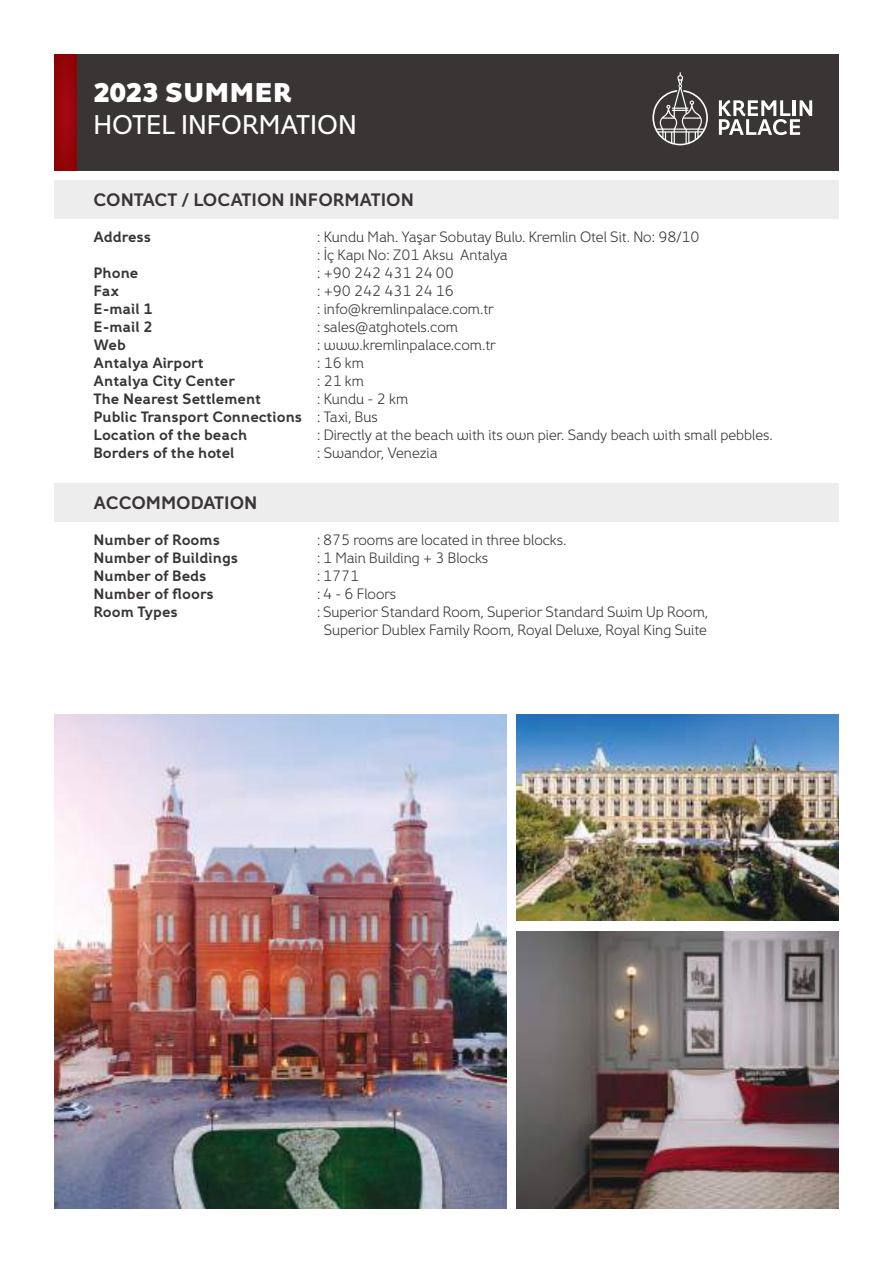
<style>
.page{position:relative;width:893px;height:1263px;background:#fff}
.page>*{position:absolute;margin:0;border:0;box-sizing:border-box;transform-origin:0 0}
.t1{font:27px "Fox Grotesque Pro";color:#fff}
.t2{font:800 27px "Fox Grotesque Pro";color:#fff}
.t3{font:700 18px "Fox Grotesque Pro";color:#393535}
.t4{font:15px/18px "Fox Grotesque Pro Lt";color:#393535}
.t5{font:700 15px/18px "Fox Grotesque Pro";color:#393535}
.s1{font-family:"Fox Grotesque Pro Lt";font-weight:400}
</style>
<div class="page">
<div style="left:54px;top:181px;width:785px;height:38px;background:#eeeded"></div>
<div style="left:54px;top:484px;width:785px;height:38px;background:#eeeded"></div>
<div style="left:77px;top:54px;width:762px;height:116px;background:#393535"></div>
<div style="left:54px;top:54px;width:23px;height:116px;background:#960509"></div>
<svg style="left:652px;top:72px;width:56px;height:73px"></svg>
<svg style="left:719px;top:100px;width:93px;height:35px"></svg>
<img style="left:54px;top:714px;width:452px;height:495px">
<img style="left:517px;top:714px;width:322px;height:207px">
<img style="left:517px;top:931px;width:322px;height:278px">
<h1 class="t2" style="left:94px;top:75px;width:200px">2023 SUMMER</h1>
<h1 class="t1" style="left:94px;top:108px;width:265px">HOTEL INFORMATION</h1>
<p class="t3" style="left:94px;top:189px;width:322px">CONTACT / LOCATION INFORMATION</p>
<p class="t5" style="left:94px;top:228px;width:59px">Address</p>
<p class="t4" style="left:317px;top:228px;width:384px">: Kundu Mah. Yaşar Sobutay Bulv. Kremlin Otel Sit. No: 98/10 : İç Kapı No: Z01 Aksu Antalya</p>
<p class="t5" style="left:94px;top:264px;width:46px">Phone</p>
<p class="t4" style="left:317px;top:264px;width:138px">: +90 242 431 24 00</p>
<p class="t5" style="left:94px;top:282px;width:27px">Fax</p>
<p class="t4" style="left:317px;top:282px;width:138px">: +90 242 431 24 16</p>
<p class="t5" style="left:94px;top:300px;width:60px">E-mail 1</p>
<p class="t4" style="left:317px;top:300px;width:178px">: info@kremlinpalace.com.tr</p>
<p class="t5" style="left:94px;top:318px;width:60px">E-mail 2</p>
<p class="t4" style="left:317px;top:318px;width:142px">: sales@atghotels.com</p>
<p class="t5" style="left:94px;top:336px;width:34px">Web</p>
<p class="t4" style="left:317px;top:336px;width:180px">: www.kremlinpalace.com.tr</p>
<p class="t5" style="left:94px;top:354px;width:112px">Antalya Airport</p>
<p class="t4" style="left:317px;top:354px;width:48px">: 16 km</p>
<p class="t5" style="left:94px;top:372px;width:143px">Antalya City Center</p>
<p class="t4" style="left:317px;top:372px;width:48px">: 21 km</p>
<p class="t5" style="left:94px;top:390px;width:169px">The Nearest Settlement</p>
<p class="t4" style="left:317px;top:390px;width:93px">: Kundu - 2 km</p>
<p class="t5" style="left:94px;top:408px;width:286px">Public Transport Connections <span class="s1">: Taxi, Bus<br></span>Location of the beach</p>
<p class="t4" style="left:317px;top:426px;width:457px">: Directly at the beach with its own pier. Sandy beach with small pebbles.</p>
<p class="t5" style="left:94px;top:444px;width:142px">Borders of the hotel</p>
<p class="t4" style="left:317px;top:444px;width:122px">: Swandor, Venezia</p>
<p class="t3" style="left:94px;top:492px;width:165px">ACCOMMODATION</p>
<p class="t5" style="left:94px;top:531px;width:128px">Number of Rooms</p>
<p class="t4" style="left:317px;top:531px;width:251px">: 875 rooms are located in three blocks.</p>
<p class="t5" style="left:94px;top:549px;width:146px">Number of Buildings</p>
<p class="t4" style="left:317px;top:549px;width:173px">: 1 Main Building + 3 Blocks</p>
<p class="t5" style="left:94px;top:567px;width:115px">Number of Beds</p>
<p class="t4" style="left:317px;top:567px;width:43px">: 1771</p>
<p class="t5" style="left:94px;top:585px;width:122px">Number of floors</p>
<p class="t4" style="left:317px;top:585px;width:81px">: 4 - 6 Floors</p>
<p class="t5" style="left:94px;top:603px;width:86px">Room Types</p>
<p class="t4" style="left:317px;top:603px;width:393px;text-align:center">: Superior Standard Room, Superior Standard Swim Up Room,<br>Superior Dublex Family Room, Royal Deluxe, Royal King Suite</p>
</div>
